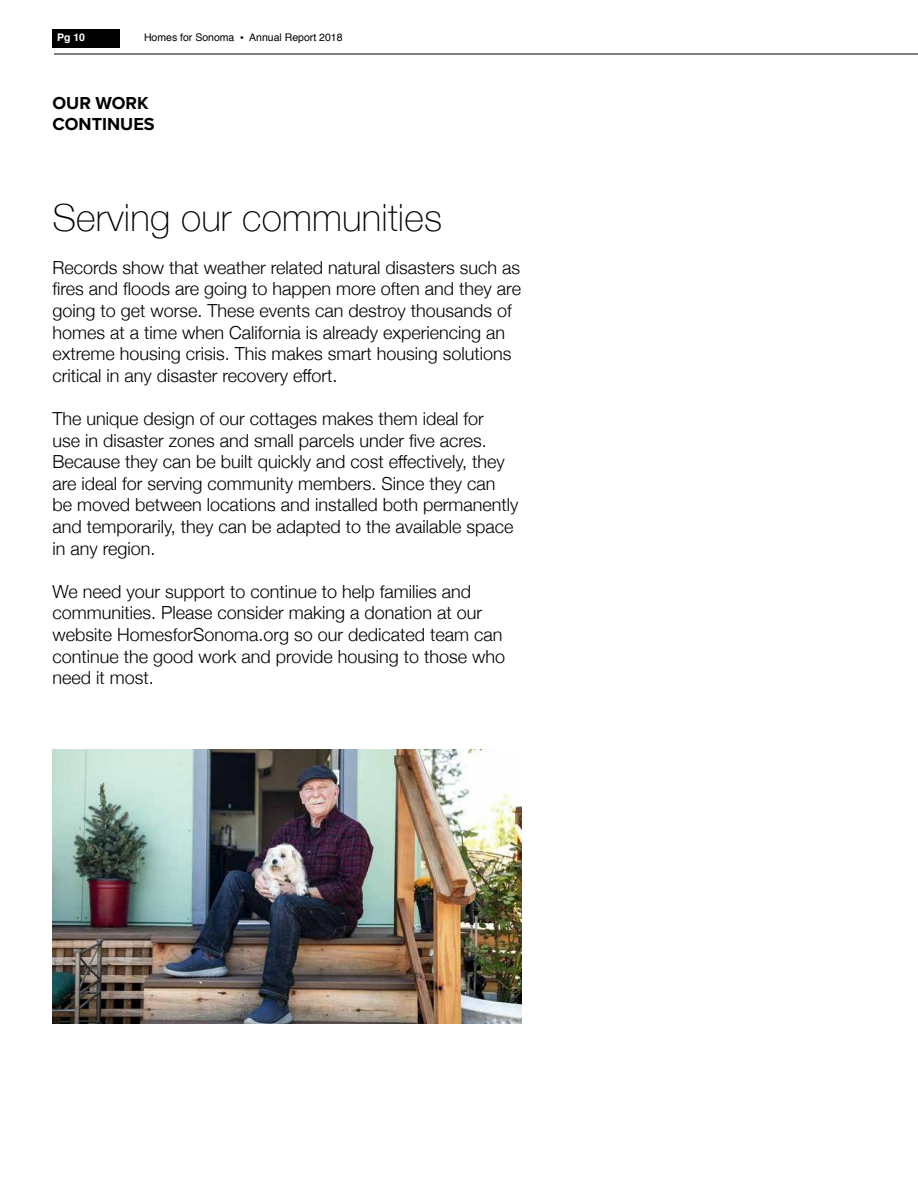
<style>
.page{position:relative;width:918px;height:1188px;background:#fff}
.page>*{position:absolute;margin:0;border:0;box-sizing:border-box;transform-origin:0 0}
.t1{font:100 37.5px "Helvetica Neue";letter-spacing:.005em;color:#000}
.t2{font:300 18px/21.6px "Helvetica Neue";color:#000}
.t3{font:700 18px/21px "Proxima Nova";color:#000}
.t4{font:10.5px "Helvetica";color:#000}
.t5{font:700 10.5px "Helvetica";color:#fff}
.s1{font-family:"Franklin Gothic"}
</style>
<div class="page">
<hr style="left:54px;top:54px;width:864px;height:1px;background:#000">
<div style="left:52px;top:29px;width:68px;height:19px;background:#000"></div>
<img style="left:52px;top:749px;width:469px;height:275px">
<p class="t5" style="left:57px;top:29px;width:30px">Pg 10</p>
<p class="t4" style="left:144px;top:29px;width:200px">Homes for Sonoma <span class="s1">▪</span> Annual Report 2018</p>
<p class="t3" style="left:52px;top:93px;width:104px">OUR WORK<br>CONTINUES</p>
<h1 class="t1" style="left:52px;top:189px;width:391px">Serving our communities</h1>
<p class="t2" style="left:52px;top:255px;width:470px">Records show that weather related natural disasters such as fires and floods are going to happen more often and they are going to get worse. These events can destroy thousands of homes at a time when California is already experiencing an extreme housing crisis. This makes smart housing solutions critical in any disaster recovery effort.</p>
<p class="t2" style="left:52px;top:407px;width:468px">The unique design of our cottages makes them ideal for<br>use in disaster zones and small parcels under five acres.<br>Because they can be built quickly and cost effectively, they are ideal for serving community members. Since they can be moved between locations and installed both permanently and temporarily, they can be adapted to the available space in any region.</p>
<p class="t2" style="left:52px;top:579px;width:454px">We need your support to continue to help families and communities. Please consider making a donation at our website HomesforSonoma.org so our dedicated team can continue the good work and provide housing to those who need it most.</p>
</div>
